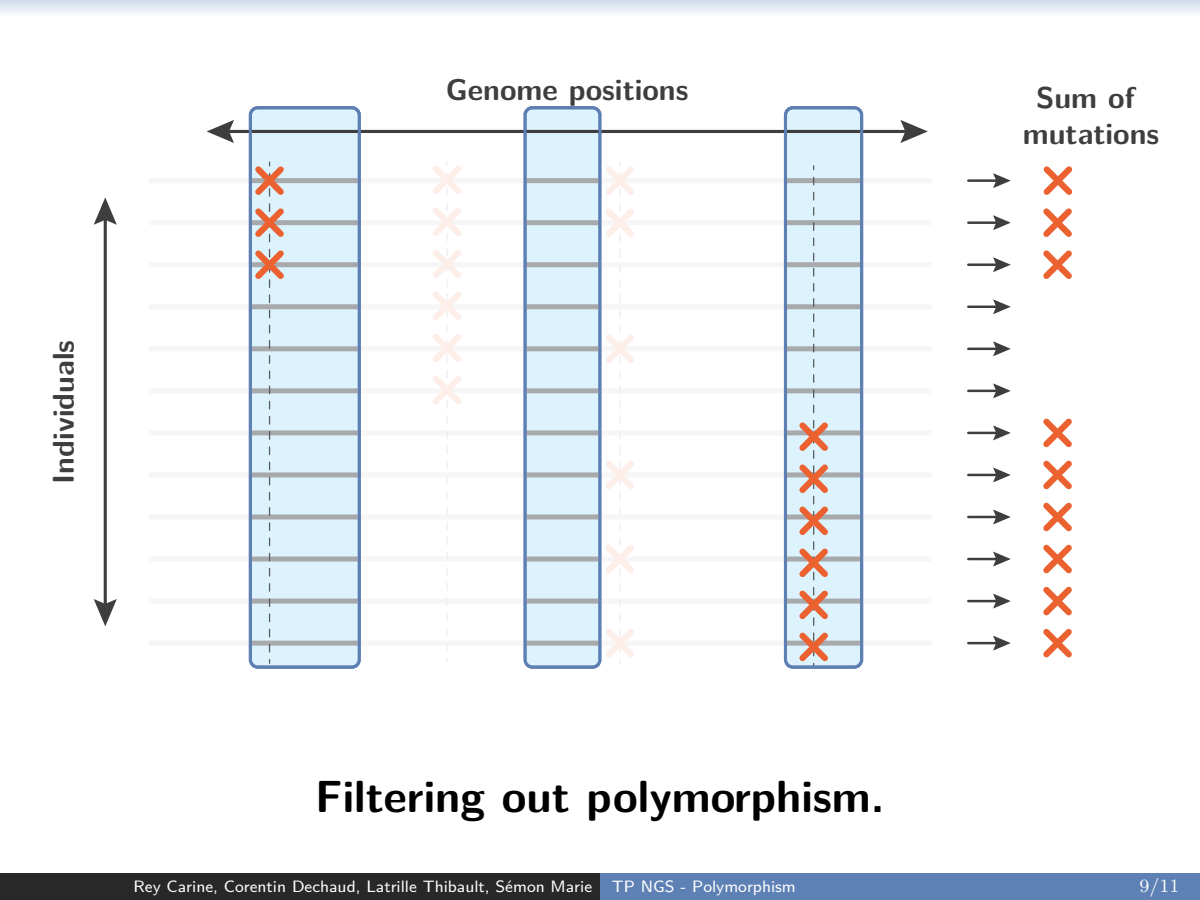
<style>
.page{position:relative;width:1200px;height:900px;background:#fff}
.page>*{position:absolute;margin:0;border:0;box-sizing:border-box;transform-origin:0 0}
.Page_number{font:700 45px "LM Sans 10";color:#000}
.t1{font:700 30px/36px "LM Sans 10";color:#3e3e3f;text-align:center}
.t2{font:18.75px "LM Roman 8";color:#fff}
.t3{font:16.5px "LM Sans 8";color:#fff}
</style>
<div class="page">
<div style="left:0;top:874px;width:600px;height:26px;background:#282828"></div>
<div style="left:600px;top:874px;width:600px;height:26px;background:#5d80b5"></div>
<svg style="left:0;top:0;width:1200px;height:13px"></svg>
<div style="left:250px;top:108px;width:109px;height:559px;background:#dcf2fc;border-radius:8px"></div>
<div style="left:525px;top:108px;width:75px;height:559px;background:#dcf2fc;border-radius:8px"></div>
<div style="left:785px;top:108px;width:77px;height:559px;background:#dcf2fc;border-radius:8px"></div>
<hr style="left:104px;top:216px;width:3px;height:392px;background:#3e3e3f">
<svg style="left:94px;top:197px;width:23px;height:28px"></svg>
<svg style="left:94px;top:599px;width:23px;height:27px"></svg>
<div style="left:151px;top:178px;width:779px;height:5px;background:#a8a9ad"></div>
<div style="left:151px;top:220px;width:779px;height:5px;background:#a8a9ad"></div>
<div style="left:151px;top:262px;width:779px;height:5px;background:#a8a9ad"></div>
<div style="left:151px;top:388px;width:779px;height:5px;background:#a8a9ad"></div>
<div style="left:151px;top:430px;width:779px;height:5px;background:#a8a9ad"></div>
<div style="left:151px;top:472px;width:779px;height:5px;background:#a8a9ad"></div>
<div style="left:151px;top:514px;width:779px;height:5px;background:#a8a9ad"></div>
<div style="left:151px;top:557px;width:779px;height:5px;background:#a8a9ad"></div>
<div style="left:151px;top:599px;width:779px;height:5px;background:#a8a9ad"></div>
<div style="left:151px;top:304px;width:779px;height:5px;background:#a8a9ad"></div>
<div style="left:151px;top:346px;width:779px;height:5px;background:#a8a9ad"></div>
<div style="left:151px;top:641px;width:779px;height:5px;background:#a8a9ad"></div>
<hr style="left:968px;top:179px;width:31px;height:3px;background:#3e3e3f">
<svg style="left:993px;top:173px;width:18px;height:15px"></svg>
<hr style="left:968px;top:221px;width:31px;height:3px;background:#3e3e3f">
<svg style="left:993px;top:215px;width:18px;height:15px"></svg>
<hr style="left:968px;top:263px;width:31px;height:3px;background:#3e3e3f">
<svg style="left:993px;top:257px;width:18px;height:15px"></svg>
<hr style="left:968px;top:390px;width:31px;height:2px;background:#3e3e3f">
<svg style="left:993px;top:383px;width:18px;height:15px"></svg>
<hr style="left:968px;top:432px;width:31px;height:2px;background:#3e3e3f">
<svg style="left:993px;top:425px;width:18px;height:15px"></svg>
<hr style="left:968px;top:474px;width:31px;height:2px;background:#3e3e3f">
<svg style="left:993px;top:467px;width:18px;height:15px"></svg>
<hr style="left:968px;top:516px;width:31px;height:2px;background:#3e3e3f">
<svg style="left:993px;top:509px;width:18px;height:15px"></svg>
<hr style="left:968px;top:558px;width:31px;height:2px;background:#3e3e3f">
<svg style="left:993px;top:552px;width:18px;height:15px"></svg>
<hr style="left:968px;top:600px;width:31px;height:2px;background:#3e3e3f">
<svg style="left:993px;top:594px;width:18px;height:15px"></svg>
<hr style="left:968px;top:306px;width:31px;height:2px;background:#3e3e3f">
<svg style="left:993px;top:299px;width:18px;height:15px"></svg>
<hr style="left:968px;top:348px;width:31px;height:2px;background:#3e3e3f">
<svg style="left:993px;top:341px;width:18px;height:15px"></svg>
<hr style="left:968px;top:642px;width:31px;height:2px;background:#3e3e3f">
<svg style="left:993px;top:636px;width:18px;height:15px"></svg>
<svg style="left:253px;top:161px;width:37px;height:502px"></svg>
<svg style="left:794px;top:177px;width:40px;height:488px"></svg>
<svg style="left:1043px;top:166px;width:30px;height:113px"></svg>
<svg style="left:1043px;top:418px;width:29px;height:240px"></svg>
<div style="left:359px;top:114px;width:166px;height:567px;background:#fff"></div>
<div style="left:600px;top:114px;width:185px;height:567px;background:#fff"></div>
<div style="left:142px;top:114px;width:108px;height:567px;background:#fff"></div>
<div style="left:862px;top:114px;width:95px;height:567px;background:#fff"></div>
<hr style="left:225px;top:130px;width:684px;height:3px;background:#3e3e3f">
<svg style="left:900px;top:120px;width:28px;height:23px"></svg>
<svg style="left:207px;top:120px;width:27px;height:23px"></svg>
<div style="left:249px;top:106px;width:112px;height:563px;border:3px solid #5d7fb4;border-radius:8px"></div>
<div style="left:523px;top:106px;width:79px;height:563px;border:3px solid #5d7fb4;border-radius:8px"></div>
<div style="left:784px;top:106px;width:79px;height:563px;border:3px solid #5d7fb4;border-radius:8px"></div>
<p class="t1" style="left:43px;top:484px;width:145px;rotate:-90deg">Individuals</p>
<p class="t1" style="left:446px;top:69px;width:244px">Genome positions</p>
<p class="t1" style="left:1023px;top:77px;width:138px">Sum of mutations</p>
<p class="Page_number" style="left:315px;top:761px;width:571px">Filtering out polymorphism.</p>
<p class="t3" style="left:134px;top:873px;width:664px">Rey Carine, Corentin Dechaud, Latrille Thibault, Sémon Marie TP NGS - Polymorphism</p>
<p class="t2" style="left:1140px;top:871px;width:41px">9/11</p>
<p class="t2" style="left:1153px;top:871px;width:41px">9/11</p>
</div>
